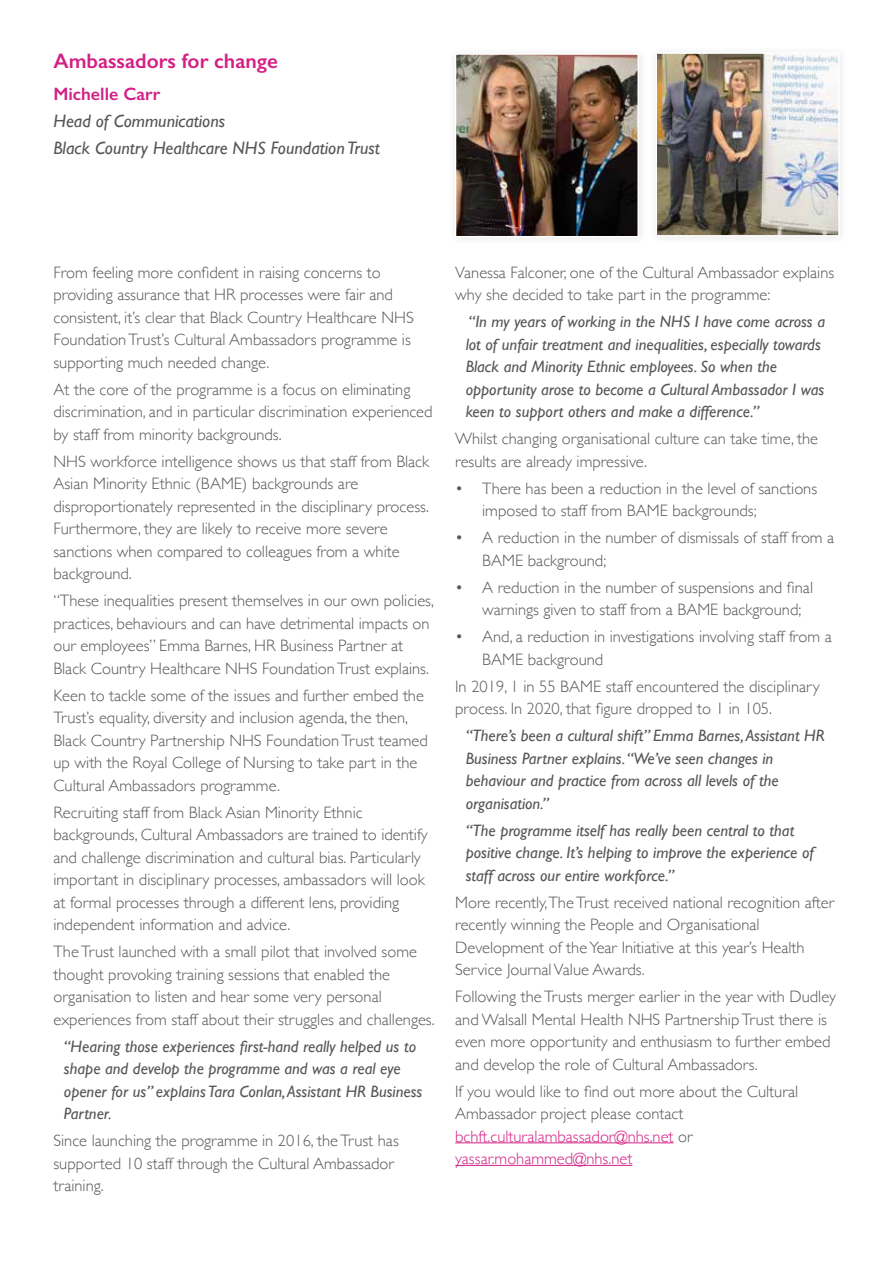
<style>
.page{position:relative;width:893px;height:1263px;background:#fff}
.page>*{position:absolute;margin:0;border:0;box-sizing:border-box;transform-origin:0 0}
.t1{font:600 21px "Gill Sans";color:#d32085}
.t2{font:italic 18px/27px "Gill Sans";color:#575756}
.t3{font:600 18px "Gill Sans";color:#d32085}
.t4{font:300 16.5px/22.5px "Gill Sans";color:#575756}
.t5{font:italic 16.5px/22.5px "Gill Sans";color:#575756}
.s1{color:#d32085}
</style>
<div class="page">
<div style="left:448px;top:46px;width:200px;height:201px;background:#fbfbfb"></div>
<img style="left:458px;top:56px;width:178px;height:178px">
<div style="left:455px;top:53px;width:184px;height:184px;border:2px solid #fff"></div>
<div style="left:648px;top:45px;width:201px;height:201px;background:#fbfbfb"></div>
<img style="left:658px;top:55px;width:179px;height:179px">
<div style="left:655px;top:52px;width:185px;height:185px;border:2px solid #fff"></div>
<hr style="left:455px;top:1142px;width:219px;height:1px;background:#d32085">
<hr style="left:455px;top:1165px;width:177px;height:1px;background:#d32085">
<p class="t1" style="left:53px;top:49px;width:226px">Ambassadors for change</p>
<p class="t3" style="left:53px;top:83px;width:108px">Michelle Carr</p>
<p class="t2" style="left:53px;top:107px;width:328px">Head of Communications<br>Black Country Healthcare NHS Foundation Trust</p>
<p class="t4" style="left:53px;top:260px;width:362px">From feeling more confident in raising concerns to providing assurance that HR processes were fair and consistent, it’s clear that Black Country Healthcare NHS Foundation Trust’s Cultural Ambassadors programme is supporting much needed change.</p>
<p class="t4" style="left:53px;top:377px;width:381px">At the core of the programme is a focus on eliminating discrimination, and in particular discrimination experienced by staff from minority backgrounds.</p>
<p class="t4" style="left:53px;top:449px;width:377px">NHS workforce intelligence shows us that staff from Black Asian Minority Ethnic (BAME) backgrounds are disproportionately represented in the disciplinary process.<br>Furthermore, they are likely to receive more severe sanctions when compared to colleagues from a white background.</p>
<p class="t4" style="left:53px;top:589px;width:382px">“These inequalities present themselves in our own policies, practices, behaviours and can have detrimental impacts on our employees” Emma Barnes, HR Business Partner at Black Country Healthcare NHS Foundation Trust explains.</p>
<p class="t4" style="left:53px;top:683px;width:376px">Keen to tackle some of the issues and further embed the Trust’s equality, diversity and inclusion agenda, the then, Black Country Partnership NHS Foundation Trust teamed up with the Royal College of Nursing to take part in the Cultural Ambassadors programme.</p>
<p class="t4" style="left:53px;top:800px;width:376px">Recruiting staff from Black Asian Minority Ethnic backgrounds, Cultural Ambassadors are trained to identify and challenge discrimination and cultural bias. Particularly important in disciplinary processes, ambassadors will look at formal processes through a different lens, providing independent information and advice.</p>
<p class="t4" style="left:53px;top:940px;width:383px">The Trust launched with a small pilot that involved some thought provoking training sessions that enabled the organisation to listen and hear some very personal experiences from staff about their struggles and challenges.</p>
<p class="t5" style="left:64px;top:1035px;width:360px">“Hearing those experiences first-hand really helped us to shape and develop the programme and was a real eye opener for us” explains Tara Conlan, Assistant HR Business Partner.</p>
<p class="t4" style="left:53px;top:1129px;width:347px">Since launching the programme in 2016, the Trust has supported 10 staff through the Cultural Ambassador training.</p>
<p class="t4" style="left:455px;top:260px;width:381px">Vanessa Falconer, one of the Cultural Ambassador explains why she decided to take part in the programme:</p>
<p class="t5" style="left:466px;top:310px;width:361px">“In my years of working in the NHS I have come across a lot of unfair treatment and inequalities, especially towards Black and Minority Ethnic employees. So when the opportunity arose to become a Cultural Ambassador I was keen to support others and make a difference.”</p>
<p class="t4" style="left:455px;top:427px;width:364px">Whilst changing organisational culture can take time, the results are already impressive.</p>
<p class="t4" style="left:482px;top:476px;width:336px;text-indent:-27px">• There has been a reduction in the level of sanctions imposed to staff from BAME backgrounds;</p>
<p class="t4" style="left:482px;top:526px;width:354px;text-indent:-27px">• A reduction in the number of dismissals of staff from a<br>BAME background;</p>
<p class="t4" style="left:482px;top:575px;width:332px;text-indent:-27px">• A reduction in the number of suspensions and final warnings given to staff from a BAME background;</p>
<p class="t4" style="left:482px;top:625px;width:351px;text-indent:-27px">• And, a reduction in investigations involving staff from a<br>BAME background</p>
<p class="t4" style="left:455px;top:674px;width:366px">In 2019, 1 in 55 BAME staff encountered the disciplinary process. In 2020, that figure dropped to 1 in 105.</p>
<p class="t5" style="left:466px;top:724px;width:360px">“There’s been a cultural shift” Emma Barnes, Assistant HR Business Partner explains. “We’ve seen changes in behaviour and practice from across all levels of the organisation.”</p>
<p class="t5" style="left:466px;top:819px;width:350px">“The programme itself has really been central to that positive change. It’s helping to improve the experience of staff across our entire workforce.”</p>
<p class="t4" style="left:455px;top:890px;width:380px">More recently,The Trust received national recognition after recently winning the People and Organisational Development of the Year Initiative at this year’s Health Service Journal Value Awards.</p>
<p class="t4" style="left:455px;top:985px;width:382px">Following the Trusts merger earlier in the year with Dudley and Walsall Mental Health NHS Partnership Trust there is even more opportunity and enthusiasm to further embed and develop the role of Cultural Ambassadors.</p>
<p class="t4" style="left:455px;top:1079px;width:345px">If you would like to find out more about the Cultural Ambassador project please contact <span class="s1">bchft.culturalambassador@nhs.net</span> or <span class="s1">yassar.mohammed@nhs.net</span></p>
</div>
